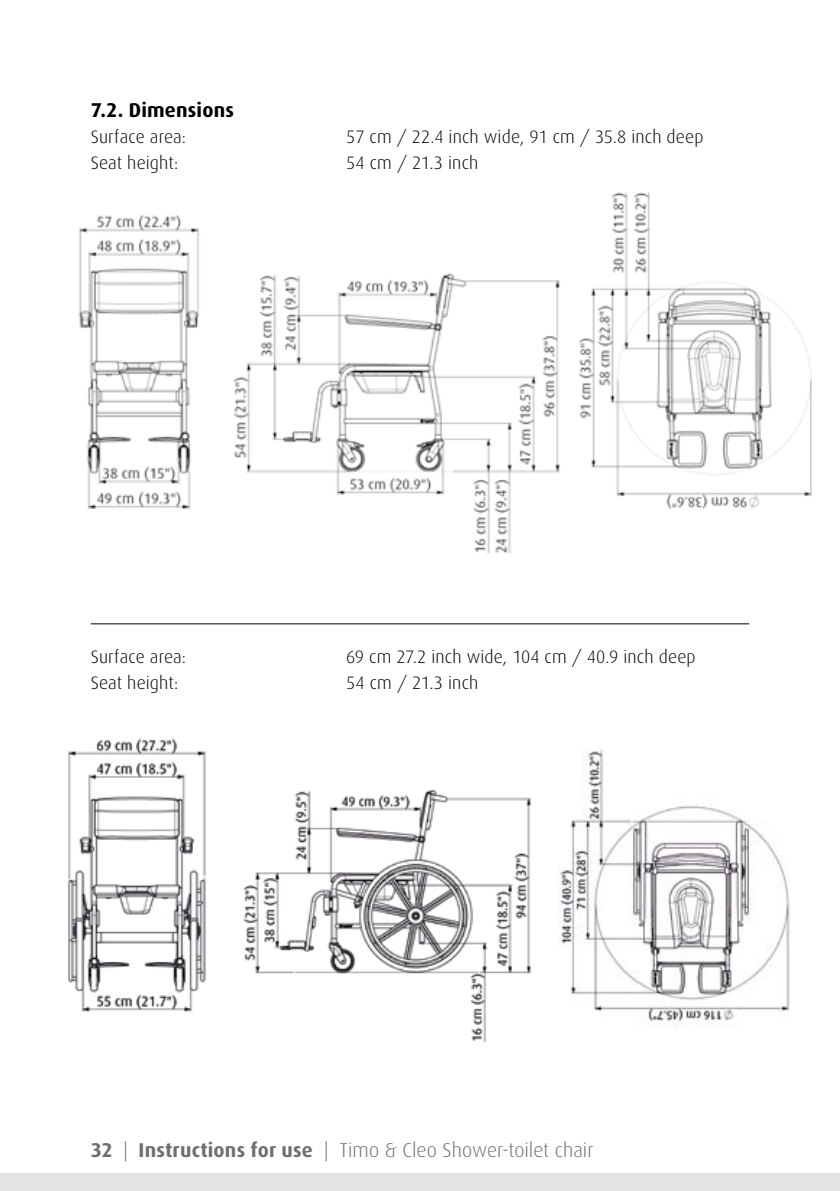
<style>
.page{position:relative;width:840px;height:1191px;background:#fff}
.page>*{position:absolute;margin:0;border:0;box-sizing:border-box;transform-origin:0 0}
.t1{font:300 20px "Dax";color:#706f6f}
.t2{font:700 20px "Dax";letter-spacing:.01em;color:#000}
.t3{font:300 18px "Dax";letter-spacing:.01em;color:#000}
.s1{font-weight:700}
</style>
<div class="page">
<div style="left:0;top:1174px;width:839px;height:17px;background:#e3e3e3"></div>
<hr style="left:91px;top:623px;width:657px;height:1px;background:#000">
<img style="left:78px;top:215px;width:121px;height:294px">
<img style="left:578px;top:192px;width:234px;height:317px">
<img style="left:233px;top:273px;width:327px;height:281px">
<img style="left:558px;top:749px;width:232px;height:277px">
<img style="left:68px;top:738px;width:138px;height:274px">
<img style="left:243px;top:789px;width:289px;height:254px">
<p class="t2" style="left:91px;top:101px;width:145px">7.2. Dimensions</p>
<p class="t3" style="left:91px;top:129px;width:97px">Surface area:</p>
<p class="t3" style="left:346px;top:129px;width:358px">57 cm / 22.4 inch wide, 91 cm / 35.8 inch deep</p>
<p class="t3" style="left:91px;top:155px;width:89px">Seat height:</p>
<p class="t3" style="left:346px;top:155px;width:133px">54 cm / 21.3 inch</p>
<p class="t3" style="left:91px;top:649px;width:97px">Surface area:</p>
<p class="t3" style="left:346px;top:649px;width:351px">69 cm 27.2 inch wide, 104 cm / 40.9 inch deep</p>
<p class="t3" style="left:91px;top:675px;width:89px">Seat height:</p>
<p class="t3" style="left:346px;top:675px;width:133px">54 cm / 21.3 inch</p>
<p class="t1" style="left:91px;top:1141px;width:504px"><span class="s1">32</span> | <span class="s1">Instructions for use</span> | Timo &amp; Cleo Shower-toilet chair</p>
</div>
